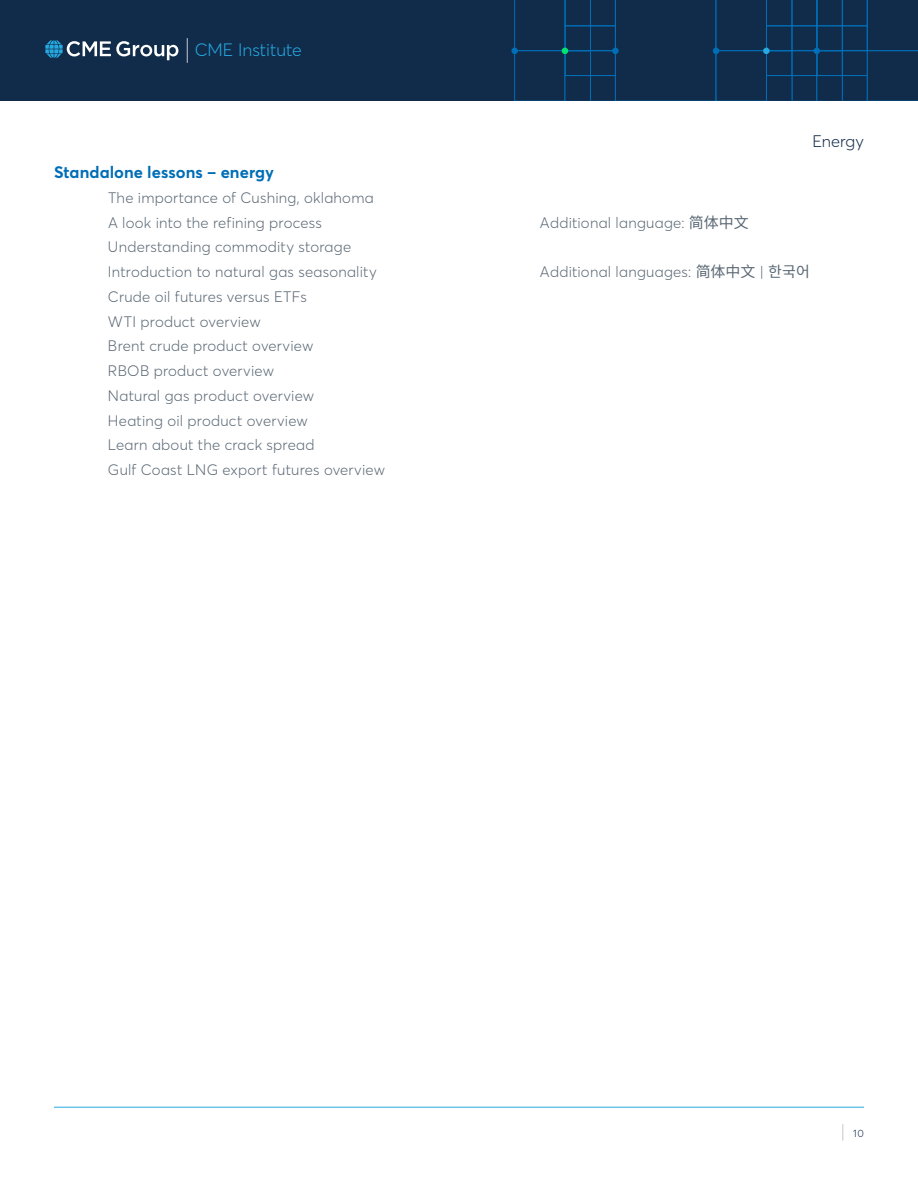
<style>
.page{position:relative;width:918px;height:1188px;background:#fff}
.page>*{position:absolute;margin:0;border:0;box-sizing:border-box;transform-origin:0 0}
.t1{font:300 17.7px "Averta";color:#25a9e0}
.t2{font:700 16.5px "Averta";letter-spacing:.005em;color:#006eb6}
.t3{font:300 16.5px "Averta";color:#112b4a}
.t4{font:300 15px/24.8px "Averta";letter-spacing:.015em;color:#5a6874}
.t5{font:300 10.5px "Averta";color:#112b4a}
.s1{font-family:"Noto Sans CJ Ksc";font-weight:400}
</style>
<div class="page">
<div style="left:0;top:0;width:918px;height:101px;background:#112b4a"></div>
<svg style="left:511px;top:0;width:407px;height:101px"></svg>
<svg style="left:842px;top:1124px;width:1px;height:17px"></svg>
<hr style="left:54px;top:1107px;width:810px;height:1px;background:#25a9e0">
<svg style="left:187px;top:38px;width:1px;height:25px"></svg>
<svg style="left:45px;top:40px;width:133px;height:20px"></svg>
<p class="t1" style="left:195px;top:38px;width:108px">CME Institute</p>
<p class="t2" style="left:54px;top:161px;width:222px">Standalone lessons – energy</p>
<p class="t4" style="left:108px;top:185px;width:267px">The importance of Cushing, oklahoma<br>A look into the refining process</p>
<p class="t4" style="left:108px;top:234px;width:270px">Understanding commodity storage<br>Introduction to natural gas seasonality</p>
<p class="t4" style="left:108px;top:284px;width:279px">Crude oil futures versus ETFs<br>WTI product overview<br>Brent crude product overview<br>RBOB product overview<br>Natural gas product overview<br>Heating oil product overview<br>Learn about the crack spread<br>Gulf Coast LNG export futures overview</p>
<p class="t4" style="left:540px;top:209px;width:210px">Additional language: <span class="s1">简体中文</span></p>
<p class="t3" style="left:812px;top:130px;width:53px">Energy</p>
<p class="t4" style="left:540px;top:259px;width:272px">Additional languages: <span class="s1">简体中文</span> | <span class="s1">한국어</span></p>
<p class="t5" style="left:853px;top:1126px;width:12px">10</p>
</div>
